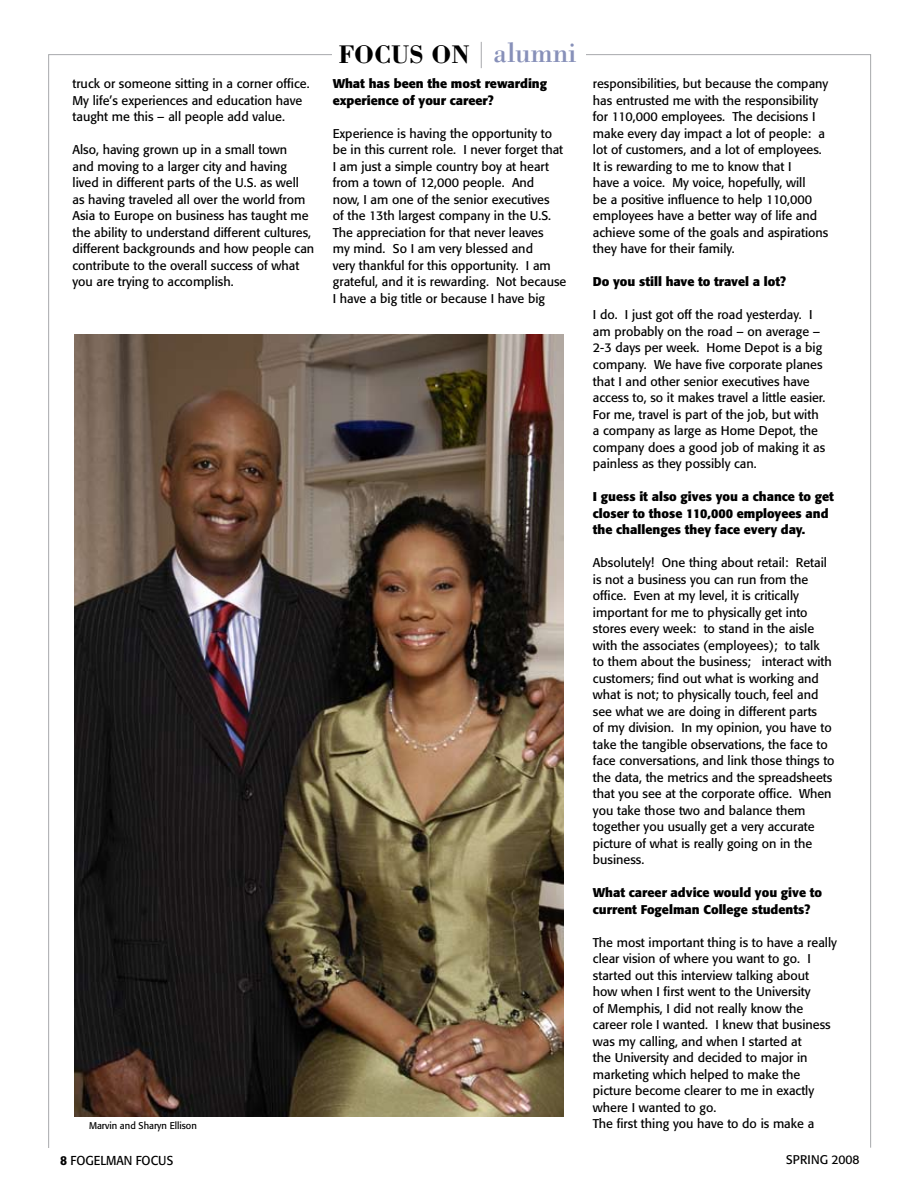
<style>
.page{position:relative;width:918px;height:1188px;background:#fff}
.page>*{position:absolute;margin:0;border:0;box-sizing:border-box;transform-origin:0 0}
.t1{font:700 26.25px "Bodoni";color:#000}
.t2{font:12.9px "Formata";color:#000;scale:.94 1}
.t3{font:12.6px/16.5px "Formata";color:#000}
.t4{font:700 12.6px/16.5px "Formata";color:#000}
.t5{font:12.45px "Formata";color:#000}
.t6{font:9.75px "Formata";color:#000}
.s1{font-weight:400;font-size:29.1px;color:#8790b9}
.s2{font-weight:500}
</style>
<div class="page">
<img style="left:75px;top:334px;width:488px;height:783px">
<svg style="left:481px;top:42px;width:1px;height:26px"></svg>
<p class="t3" style="left:73px;top:76px;width:239px">truck or someone sitting in a corner office.<br>My life’s experiences and education have taught me this – all people add value.</p>
<p class="t3" style="left:73px;top:142px;width:243px">Also, having grown up in a small town<br>and moving to a larger city and having lived in different parts of the U.S. as well as having traveled all over the world from Asia to Europe on business has taught me the ability to understand different cultures, different backgrounds and how people can contribute to the overall success of what you are trying to accomplish.</p>
<h1 class="t1" style="left:339px;top:38px;width:239px">FOCUS ON <span class="s1">alumni</span></h1>
<p class="t4" style="left:333px;top:76px;width:216px">What has been the most rewarding experience of your career?</p>
<p class="t3" style="left:333px;top:125px;width:235px">Experience is having the opportunity to be in this current role. I never forget that I am just a simple country boy at heart from a town of 12,000 people. And<br>now, I am one of the senior executives<br>of the 13th largest company in the U.S.<br>The appreciation for that never leaves<br>my mind. So I am very blessed and<br>very thankful for this opportunity. I am grateful, and it is rewarding. Not because I have a big title or because I have big</p>
<p class="t3" style="left:593px;top:76px;width:237px">responsibilities, but because the company has entrusted me with the responsibility for 110,000 employees. The decisions I make every day impact a lot of people: a lot of customers, and a lot of employees.<br>It is rewarding to me to know that I<br>have a voice. My voice, hopefully, will<br>be a positive influence to help 110,000 employees have a better way of life and achieve some of the goals and aspirations they have for their family.</p>
<p class="t4" style="left:593px;top:274px;width:194px">Do you still have to travel a lot?</p>
<p class="t3" style="left:593px;top:307px;width:234px">I do. I just got off the road yesterday. I am probably on the road – on average – 2-3 days per week. Home Depot is a big company. We have five corporate planes that I and other senior executives have access to, so it makes travel a little easier.<br>For me, travel is part of the job, but with a company as large as Home Depot, the company does a good job of making it as painless as they possibly can.</p>
<p class="t4" style="left:593px;top:488px;width:242px">I guess it also gives you a chance to get closer to those 110,000 employees and the challenges they face every day.</p>
<p class="t3" style="left:593px;top:554px;width:243px">Absolutely! One thing about retail: Retail is not a business you can run from the office. Even at my level, it is critically important for me to physically get into stores every week: to stand in the aisle with the associates (employees); to talk<br>to them about the business; interact with customers; find out what is working and what is not; to physically touch, feel and see what we are doing in different parts<br>of my division. In my opinion, you have to take the tangible observations, the face to face conversations, and link those things to the data, the metrics and the spreadsheets that you see at the corporate office. When you take those two and balance them together you usually get a very accurate picture of what is really going on in the business.</p>
<p class="t4" style="left:593px;top:884px;width:231px">What career advice would you give to current Fogelman College students?</p>
<p class="t3" style="left:593px;top:934px;width:246px">The most important thing is to have a really clear vision of where you want to go. I started out this interview talking about how when I first went to the University<br>of Memphis, I did not really know the career role I wanted. I knew that business was my calling, and when I started at<br>the University and decided to major in marketing which helped to make the picture become clearer to me in exactly where I wanted to go.</p>
<p class="t6" style="left:89px;top:1119px;width:109px">Marvin and Sharyn Ellison</p>
<p class="t3" style="left:593px;top:1116px;width:223px">The first thing you have to do is make a</p>
<p class="t2" style="left:60px;top:1153px;width:122px"><span class="s2">8</span> FOGELMAN FOCUS</p>
<p class="t5" style="left:786px;top:1152px;width:75px">SPRING 2008</p>
</div>
